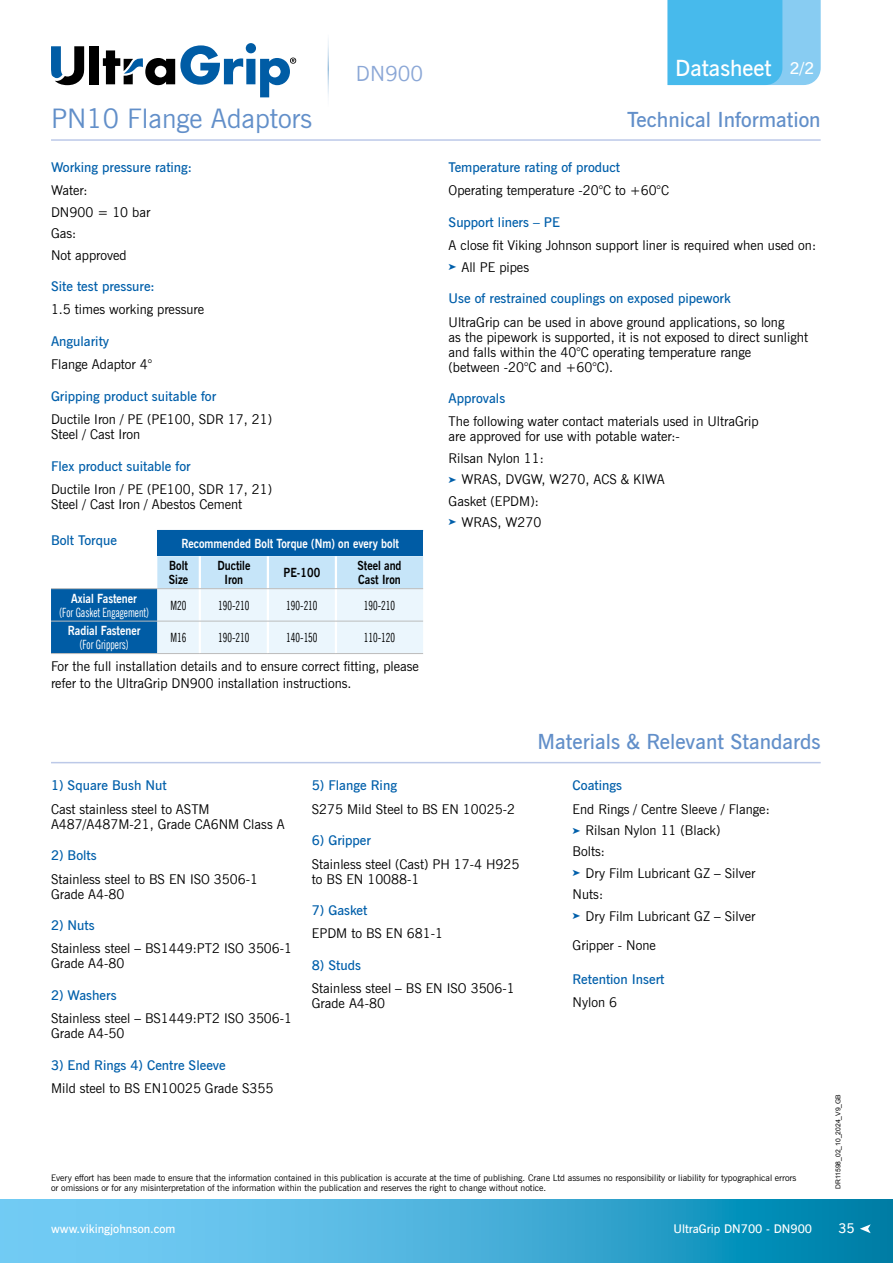
<style>
.page{position:relative;width:893px;height:1263px;background:#fff}
.page>*{position:absolute;margin:0;border:0;box-sizing:border-box;transform-origin:0 0}
.t1{font:27px "News Gothic BT";color:#628fc9}
.t2{font:600 22.5px "News Gothic BT";color:#fff}
.t3{font:600 21px "News Gothic BT";color:#628fc9}
.t4{font:21px "News Gothic BT";color:#8ba7d6}
.t5{font:13.5px/21.5px "News Gothic BT";color:#000}
.t6{font:600 13.5px "News Gothic BT";color:#005faa}
.t7{font:600 13.5px "News Gothic BT";color:#fff}
.t8{font:700 12.75px "News Gothic BT";color:#fff;scale:.85 1}
.t9{font:condensed 12.75px "News Gothic BT";color:#000;scale:.85 1}
.t10{font:700 12.75px/14.2px "News Gothic BT";color:#000;scale:.85 1}
.t11{font:condensed 12.75px "News Gothic BT";color:#fff;scale:.85 1}
.t12{font:600 12px "News Gothic BT";color:#fff}
.t13{font:9px/10.5px "News Gothic BT";color:#000}
.t14{font:6.75px "Arial";color:#000}
.s1{font-size:16.5px}
.s2{color:#005faa}
</style>
<div class="page">
<svg style="left:1px;top:1199px;width:892px;height:64px;background:#42add7"></svg>
<hr style="left:0;top:1199px;width:1px;height:64px;background:#71cbf4">
<svg style="left:860px;top:1224px;width:11px;height:9px"></svg>
<hr style="left:51px;top:139px;width:770px;height:2px;background:#bcc9e8">
<div style="left:157px;top:531px;width:266px;height:25px;background:#005ca5"></div>
<svg style="left:51px;top:556px;width:372px;height:97px;background:#b7d5eb"></svg>
<hr style="left:157px;top:530px;width:43px;height:1px;background:#005ca5">
<hr style="left:200px;top:530px;width:68px;height:1px;background:#005ca5">
<hr style="left:268px;top:530px;width:68px;height:1px;background:#005ca5">
<hr style="left:336px;top:530px;width:87px;height:1px;background:#005ca5">
<hr style="left:199px;top:556px;width:2px;height:32px;background:#fff">
<hr style="left:267px;top:556px;width:2px;height:32px;background:#fff">
<hr style="left:335px;top:556px;width:2px;height:32px;background:#fff">
<hr style="left:199px;top:589px;width:2px;height:32px;background:#fff">
<hr style="left:267px;top:589px;width:2px;height:32px;background:#fff">
<hr style="left:335px;top:589px;width:2px;height:32px;background:#fff">
<hr style="left:199px;top:621px;width:2px;height:32px;background:#fff">
<hr style="left:267px;top:621px;width:2px;height:32px;background:#fff">
<hr style="left:335px;top:621px;width:2px;height:32px;background:#fff">
<hr style="left:51px;top:588px;width:106px;height:1px;background:#bcbcbc">
<hr style="left:157px;top:588px;width:43px;height:1px;background:#bcbcbc">
<hr style="left:200px;top:588px;width:68px;height:1px;background:#bcbcbc">
<hr style="left:268px;top:588px;width:68px;height:1px;background:#bcbcbc">
<hr style="left:336px;top:588px;width:87px;height:1px;background:#bcbcbc">
<hr style="left:51px;top:621px;width:106px;height:1px;background:#bcbcbc">
<hr style="left:157px;top:621px;width:43px;height:1px;background:#bcbcbc">
<hr style="left:200px;top:621px;width:68px;height:1px;background:#bcbcbc">
<hr style="left:268px;top:621px;width:68px;height:1px;background:#bcbcbc">
<hr style="left:336px;top:621px;width:87px;height:1px;background:#bcbcbc">
<hr style="left:51px;top:653px;width:106px;height:1px;background:#bcbcbc">
<hr style="left:157px;top:653px;width:43px;height:1px;background:#bcbcbc">
<hr style="left:200px;top:653px;width:68px;height:1px;background:#bcbcbc">
<hr style="left:268px;top:653px;width:68px;height:1px;background:#bcbcbc">
<hr style="left:336px;top:653px;width:87px;height:1px;background:#bcbcbc">
<hr style="left:51px;top:762px;width:770px;height:1px;background:#bcc9e8">
<svg style="left:668px;top:0;width:153px;height:85px;background:#57beed"></svg>
<div style="left:90px;top:46px;width:9px;height:38px;background:#000"></div>
<svg style="left:51px;top:46px;width:33px;height:39px"></svg>
<svg style="left:103px;top:43px;width:193px;height:54px"></svg>
<hr style="left:328px;top:26px;width:1px;height:85px;background:#005faa">
<h1 class="t1" style="left:51px;top:102px;width:263px">PN10 Flange Adaptors</h1>
<h3 class="t4" style="left:356px;top:61px;width:69px">DN900</h3>
<h2 class="t2" style="left:675px;top:54px;width:141px">Datasheet <span class="s1">2/2</span></h2>
<h3 class="t3" style="left:627px;top:106px;width:195px">Technical Information</h3>
<p class="t6" style="left:51px;top:159px;width:143px">Working pressure rating:</p>
<p class="t5" style="left:51px;top:180px;width:101px">Water:<br>DN900 = 10 bar<br>Gas:<br>Not approved</p>
<p class="t6" style="left:51px;top:278px;width:105px">Site test pressure:</p>
<p class="t5" style="left:51px;top:299px;width:155px">1.5 times working pressure</p>
<p class="t6" style="left:51px;top:333px;width:60px">Angularity</p>
<p class="t5" style="left:51px;top:354px;width:103px">Flange Adaptor 4°</p>
<p class="t6" style="left:51px;top:388px;width:167px">Gripping product suitable for</p>
<p class="t5" style="left:51px;top:412px;width:222px;line-height:15px">Ductile Iron / PE (PE100, SDR 17, 21)<br>Steel / Cast Iron</p>
<p class="t6" style="left:51px;top:458px;width:141px">Flex product suitable for</p>
<p class="t5" style="left:51px;top:482px;width:222px;line-height:15px">Ductile Iron / PE (PE100, SDR 17, 21)<br>Steel / Cast Iron / Abestos Cement</p>
<p class="t6" style="left:51px;top:532px;width:67px">Bolt Torque</p>
<p class="t8" style="left:181px;top:536px;width:257px">Recommended Bolt Torque (Nm) on every bolt</p>
<p class="t10" style="left:169px;top:558px;width:24px">Bolt<br>Size</p>
<p class="t10" style="left:217px;top:558px;width:40px;text-align:center">Ductile<br>Iron</p>
<p class="t10" style="left:284px;top:565px;width:45px">PE-100</p>
<p class="t10" style="left:357px;top:558px;width:53px">Steel and<br>Cast Iron</p>
<p class="t8" style="left:71px;top:590px;width:79px">Axial Fastener</p>
<p class="t11" style="left:59px;top:605px;width:107px">(For Gasket Engagement)</p>
<p class="t9" style="left:171px;top:597px;width:20px">M20</p>
<p class="t9" style="left:218px;top:597px;width:38px">190-210</p>
<p class="t9" style="left:286px;top:597px;width:38px">190-210</p>
<p class="t9" style="left:364px;top:597px;width:38px">190-210</p>
<p class="t8" style="left:68px;top:623px;width:87px">Radial Fastener</p>
<p class="t11" style="left:79px;top:637px;width:60px">(For Grippers)</p>
<p class="t9" style="left:171px;top:630px;width:20px">M16</p>
<p class="t9" style="left:218px;top:630px;width:38px">190-210</p>
<p class="t9" style="left:286px;top:630px;width:38px">140-150</p>
<p class="t9" style="left:364px;top:630px;width:38px">110-120</p>
<p class="t5" style="left:51px;top:658px;width:369px;line-height:16.5px">For the full installation details and to ensure correct fitting, please refer to the UltraGrip DN900 installation instructions.</p>
<p class="t6" style="left:449px;top:159px;width:173px">Temperature rating of product</p>
<p class="t5" style="left:449px;top:180px;width:222px">Operating temperature -20°C to +60°C</p>
<p class="t6" style="left:449px;top:214px;width:113px">Support liners – PE</p>
<p class="t5" style="left:449px;top:235px;width:369px">A close fit Viking Johnson support liner is required when used on: <span class="s2">➤</span> All PE pipes</p>
<p class="t6" style="left:449px;top:290px;width:284px">Use of restrained couplings on exposed pipework</p>
<p class="t5" style="left:449px;top:314px;width:361px;line-height:15px">UltraGrip can be used in above ground applications, so long<br>as the pipework is supported, it is not exposed to direct sunlight and falls within the 40°C operating temperature range<br>(between -20°C and +60°C).</p>
<p class="t6" style="left:449px;top:390px;width:58px">Approvals</p>
<p class="t5" style="left:449px;top:414px;width:311px;line-height:15px">The following water contact materials used in UltraGrip are approved for use with potable water:-</p>
<p class="t5" style="left:449px;top:447px;width:218px">Rilsan Nylon 11:<br><span class="s2">➤</span> WRAS, DVGW, W270, ACS &amp; KIWA<br>Gasket (EPDM):<br><span class="s2">➤</span> WRAS, W270</p>
<p class="t6" style="left:51px;top:777px;width:117px">1) Square Bush Nut</p>
<p class="t5" style="left:51px;top:801px;width:235px;line-height:15px">Cast stainless steel to ASTM<br>A487/A487M-21, Grade CA6NM Class A</p>
<p class="t6" style="left:51px;top:847px;width:47px">2) Bolts</p>
<p class="t5" style="left:51px;top:871px;width:209px;line-height:15px">Stainless steel to BS EN ISO 3506-1<br>Grade A4-80</p>
<p class="t6" style="left:51px;top:917px;width:45px">2) Nuts</p>
<p class="t5" style="left:51px;top:941px;width:243px;line-height:15px">Stainless steel – BS1449:PT2 ISO 3506-1<br>Grade A4-80</p>
<p class="t6" style="left:51px;top:987px;width:67px">2) Washers</p>
<p class="t5" style="left:51px;top:1011px;width:243px;line-height:15px">Stainless steel – BS1449:PT2 ISO 3506-1<br>Grade A4-50</p>
<p class="t6" style="left:51px;top:1057px;width:176px">3) End Rings 4) Centre Sleeve</p>
<p class="t5" style="left:51px;top:1077px;width:224px">Mild steel to BS EN10025 Grade S355</p>
<p class="t6" style="left:312px;top:777px;width:87px">5) Flange Ring</p>
<p class="t5" style="left:312px;top:798px;width:205px">S275 Mild Steel to BS EN 10025-2</p>
<p class="t6" style="left:312px;top:832px;width:61px">6) Gripper</p>
<p class="t5" style="left:312px;top:856px;width:209px;line-height:15px">Stainless steel (Cast) PH 17-4 H925 to BS EN 10088-1</p>
<p class="t6" style="left:312px;top:902px;width:57px">7) Gasket</p>
<p class="t5" style="left:312px;top:923px;width:133px">EPDM to BS EN 681-1</p>
<p class="t6" style="left:312px;top:957px;width:51px">8) Studs</p>
<p class="t5" style="left:312px;top:981px;width:205px;line-height:15px">Stainless steel – BS EN ISO 3506-1<br>Grade A4-80</p>
<h3 class="t3" style="left:538px;top:729px;width:285px">Materials &amp; Relevant Standards</h3>
<p class="t6" style="left:573px;top:777px;width:51px">Coatings</p>
<p class="t5" style="left:573px;top:798px;width:199px">End Rings / Centre Sleeve / Flange: <span class="s2">➤</span> Rilsan Nylon 11 (Black)<br>Bolts:<br><span class="s2">➤</span> Dry Film Lubricant GZ – Silver<br>Nuts:<br><span class="s2">➤</span> Dry Film Lubricant GZ – Silver</p>
<p class="t5" style="left:573px;top:935px;width:85px">Gripper - None</p>
<p class="t6" style="left:573px;top:971px;width:93px">Retention Insert</p>
<p class="t5" style="left:573px;top:992px;width:46px">Nylon 6</p>
<p class="t13" style="left:51px;top:1172px;width:747px">Every effort has been made to ensure that the information contained in this publication is accurate at the time of publishing. Crane Ltd assumes no responsibility or liability for typographical errors or omissions or for any misinterpretation of the information within the publication and reserves the right to change without notice.</p>
<p class="t14" style="left:834px;top:1189px;width:96px;rotate:-90deg">DR11598_02_10_2024_V9_GB</p>
<p class="t12" style="left:51px;top:1222px;width:126px">www.vikingjohnson.com</p>
<p class="t12" style="left:673px;top:1222px;width:140px">UltraGrip DN700 - DN900</p>
<p class="t7" style="left:838px;top:1220px;width:18px">35</p>
</div>
